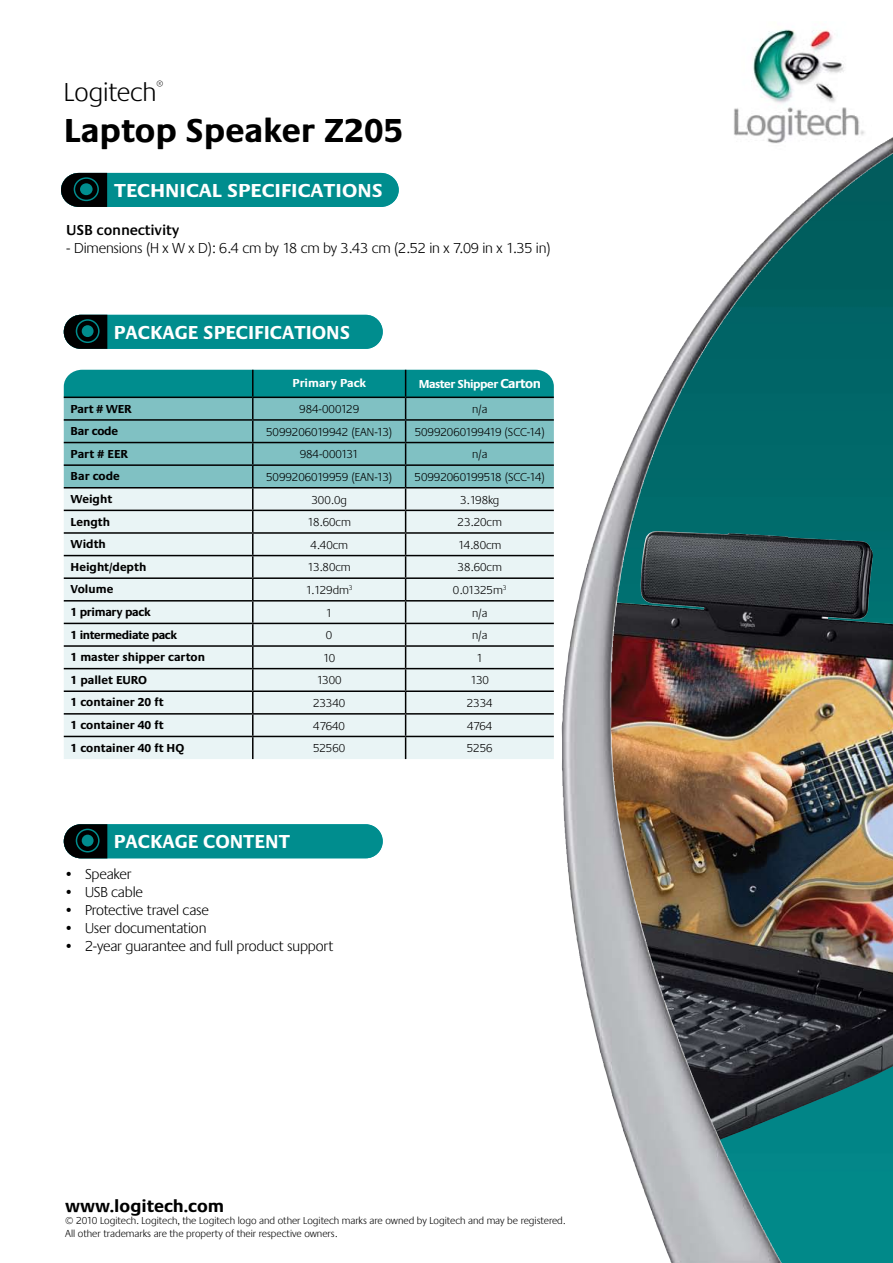
<style>
.page{position:relative;width:893px;height:1263px;background:#fff}
.page>*{position:absolute;margin:0;border:0;box-sizing:border-box;transform-origin:0 0}
.t1{font:700 34.5px "Praxis";color:#000}
.t2{font:300 27px "Praxis";color:#000}
.t3{font:700 19.5px "Praxis CEEF";color:#fff}
.t4{font:700 19.5px "Praxis CEEF";color:#fff;scale:1.06 1}
.t5{font:700 18px "Praxis";color:#000}
.t6{font:300 15px "Praxis";letter-spacing:-.01em;color:#000}
.t7{font:600 15px "Praxis";letter-spacing:-.01em;color:#000}
.t8{font:300 12px "Praxis";color:#000}
.t9{font:700 12px/22.6px "Praxis";color:#000}
.t10{font:700 12px "Praxis";letter-spacing:-.04em;color:#fff}
.t11{font:700 12px "Praxis";color:#fff}
.t12{font:300 10.5px/12.8px "Praxis";color:#000}
.s1{font-size:13.5px}
</style>
<div class="page">
<img style="left:734px;top:29px;width:131px;height:108px">
<img style="left:597px;top:281px;width:296px;height:982px">
<img style="left:587px;top:531px;width:306px;height:617px">
<img style="left:729px;top:137px;width:164px;height:144px">
<svg style="left:64px;top:370px;width:490px;height:389px;background:#b2d1d2"></svg>
<div style="left:64px;top:824px;width:319px;height:34px;background:#008d8e;border-radius:17px"></div>
<svg style="left:64px;top:824px;width:43px;height:34px"></svg>
<div style="left:76px;top:829px;width:24px;height:23px;border:2px solid #008d8e;border-radius:50%"></div>
<div style="left:82px;top:835px;width:12px;height:11px;background:#008d8e;border-radius:50%"></div>
<div style="left:64px;top:315px;width:319px;height:34px;background:#008d8e;border-radius:17px"></div>
<svg style="left:64px;top:315px;width:43px;height:34px"></svg>
<div style="left:76px;top:319px;width:24px;height:24px;border:2px solid #008d8e;border-radius:50%"></div>
<div style="left:82px;top:325px;width:12px;height:12px;background:#008d8e;border-radius:50%"></div>
<svg style="left:61px;top:173px;width:338px;height:34px;background:#058182"></svg>
<div style="left:74px;top:177px;width:25px;height:24px;border:2px solid #008d8e;border-radius:50%"></div>
<div style="left:80px;top:183px;width:13px;height:12px;background:#008d8e;border-radius:50%"></div>
<h2 class="t2" style="left:64px;top:78px;width:101px">Logitech<sup>®</sup></h2>
<h1 class="t1" style="left:64px;top:111px;width:341px">Laptop Speaker Z205</h1>
<h3 class="t4" style="left:114px;top:179px;width:255px">TECHNICAL SPECIFICATIONS</h3>
<p class="t7" style="left:66px;top:221px;width:114px">USB connectivity</p>
<p class="t6" style="left:66px;top:240px;width:486px">- Dimensions (H x W x D): 6.4 cm by 18 cm by 3.43 cm (2.52 in x 7.09 in x 1.35 in)</p>
<h3 class="t3" style="left:114px;top:321px;width:238px">PACKAGE SPECIFICATIONS</h3>
<p class="t11" style="left:293px;top:376px;width:75px">Primary Pack</p>
<p class="t10" style="left:419px;top:377px;width:124px">Master Shipper <span class="s1">Carton</span></p>
<p class="t9" style="left:71px;top:397px;width:136px">Part # WER<br>Bar code<br>Part # EER<br>Bar code<br>Weight<br>Length<br>Width<br>Height/depth<br>Volume<br>1 primary pack<br>1 intermediate pack<br>1 master shipper carton<br>1 pallet EURO<br>1 container 20 ft<br>1 container 40 ft<br>1 container 40 ft HQ</p>
<p class="t8" style="left:299px;top:403px;width:61px">984-000129</p>
<p class="t8" style="left:472px;top:403px;width:17px">n/a</p>
<p class="t8" style="left:266px;top:425px;width:127px">5099206019942 (EAN-13)</p>
<p class="t8" style="left:415px;top:425px;width:132px">50992060199419 (SCC-14)</p>
<p class="t8" style="left:300px;top:448px;width:61px">984-000131</p>
<p class="t8" style="left:472px;top:448px;width:17px">n/a</p>
<p class="t8" style="left:266px;top:471px;width:127px">5099206019959 (EAN-13)</p>
<p class="t8" style="left:415px;top:471px;width:132px">50992060199518 (SCC-14)</p>
<p class="t8" style="left:312px;top:493px;width:37px">300.0g</p>
<p class="t8" style="left:460px;top:493px;width:41px">3.198kg</p>
<p class="t8" style="left:308px;top:516px;width:45px">18.60cm</p>
<p class="t8" style="left:458px;top:516px;width:46px">23.20cm</p>
<p class="t8" style="left:310px;top:538px;width:39px">4.40cm</p>
<p class="t8" style="left:458px;top:538px;width:45px">14.80cm</p>
<p class="t8" style="left:308px;top:561px;width:45px">13.80cm</p>
<p class="t8" style="left:458px;top:561px;width:46px">38.60cm</p>
<p class="t8" style="left:306px;top:584px;width:48px">1.129dm<sup>3</sup></p>
<p class="t8" style="left:453px;top:584px;width:55px">0.01325m<sup>3</sup></p>
<p class="t8" style="left:326px;top:606px;width:8px">1</p>
<p class="t8" style="left:472px;top:606px;width:17px">n/a</p>
<p class="t8" style="left:326px;top:629px;width:8px">0</p>
<p class="t8" style="left:472px;top:629px;width:17px">n/a</p>
<p class="t8" style="left:323px;top:651px;width:14px">10</p>
<p class="t8" style="left:476px;top:651px;width:8px">1</p>
<p class="t8" style="left:317px;top:674px;width:26px">1300</p>
<p class="t8" style="left:471px;top:674px;width:20px">130</p>
<p class="t8" style="left:313px;top:697px;width:34px">23340</p>
<p class="t8" style="left:467px;top:697px;width:27px">2334</p>
<p class="t8" style="left:313px;top:719px;width:33px">47640</p>
<p class="t8" style="left:467px;top:719px;width:27px">4764</p>
<p class="t8" style="left:313px;top:742px;width:34px">52560</p>
<p class="t8" style="left:467px;top:742px;width:27px">5256</p>
<h3 class="t3" style="left:114px;top:830px;width:178px">PACKAGE CONTENT</h3>
<p class="t6" style="left:64px;top:866px;width:69px">• Speaker</p>
<p class="t6" style="left:64px;top:884px;width:81px">• USB cable</p>
<p class="t6" style="left:64px;top:902px;width:147px">• Protective travel case</p>
<p class="t6" style="left:64px;top:920px;width:144px">• User documentation</p>
<p class="t6" style="left:64px;top:938px;width:271px">• 2-year guarantee and full product support</p>
<h3 class="t5" style="left:65px;top:1196px;width:160px">www.logitech.com</h3>
<p class="t12" style="left:65px;top:1215px;width:502px">© 2010 Logitech. Logitech, the Logitech logo and other Logitech marks are owned by Logitech and may be registered.<br>All other trademarks are the property of their respective owners.</p>
</div>
